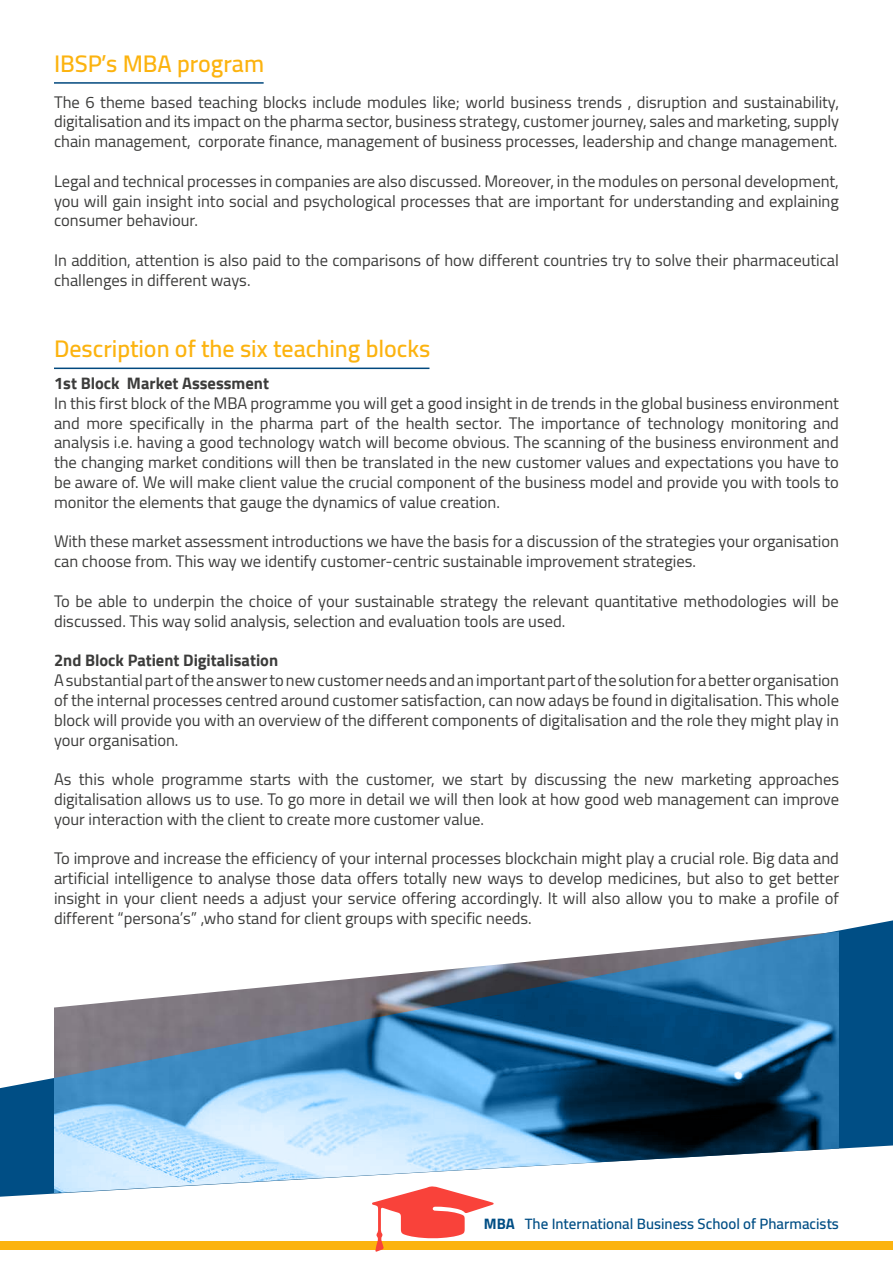
<style>
.page{position:relative;width:893px;height:1263px;background:#fff}
.page>*{position:absolute;margin:0;border:0;box-sizing:border-box;transform-origin:0 0}
.t1{font:600 24px "Cairo";color:#fcb30f}
.t2{font:16.5px/19.8px "Cairo";color:#3c3c3b;text-align:justify}
.t3{font:700 16.5px "Cairo";color:#3c3c3b}
.t4{font:600 15px "Cairo";color:#004e85}
.s1{font-weight:700}
</style>
<div class="page">
<svg style="left:0;top:920px;width:893px;height:277px"></svg>
<div style="left:0;top:1242px;width:893px;height:8px;background:#fcb30f"></div>
<hr style="left:54px;top:82px;width:210px;height:2px;background:#01487e">
<hr style="left:54px;top:368px;width:375px;height:1px;background:#01487e">
<svg style="left:372px;top:1186px;width:122px;height:66px"></svg>
<h1 class="t1" style="left:54px;top:43px;width:212px">IBSP’s MBA program</h1>
<p class="t2" style="left:54px;top:92px;width:787px">The 6 theme based teaching blocks include modules like; world business trends , disruption and sustainability, digitalisation and its impact on the pharma sector, business strategy, customer journey, sales and marketing, supply chain management, corporate finance, management of business processes, leadership and change management.</p>
<p class="t2" style="left:54px;top:171px;width:786px">Legal and technical processes in companies are also discussed. Moreover, in the modules on personal development, you will gain insight into social and psychological processes that are important for understanding and explaining consumer behaviour.</p>
<p class="t2" style="left:54px;top:250px;width:786px">In addition, attention is also paid to the comparisons of how different countries try to solve their pharmaceutical challenges in different ways.</p>
<h1 class="t1" style="left:54px;top:328px;width:378px">Description of the six teaching blocks</h1>
<p class="t3" style="left:54px;top:374px;width:216px">1st Block Market Assessment</p>
<p class="t2" style="left:54px;top:393px;width:787px">In this first block of the MBA programme you will get a good insight in de trends in the global business environment and more specifically in the pharma part of the health sector. The importance of technology monitoring and analysis i.e. having a good technology watch will become obvious. The scanning of the business environment and the changing market conditions will then be translated in the new customer values and expectations you have to be aware of. We will make client value the crucial component of the business model and provide you with tools to monitor the elements that gauge the dynamics of value creation.</p>
<p class="t2" style="left:54px;top:532px;width:786px">With these market assessment introductions we have the basis for a discussion of the strategies your organisation can choose from. This way we identify customer-centric sustainable improvement strategies.</p>
<p class="t2" style="left:54px;top:591px;width:786px">To be able to underpin the choice of your sustainable strategy the relevant quantitative methodologies will be discussed. This way solid analysis, selection and evaluation tools are used.</p>
<p class="t3" style="left:54px;top:651px;width:226px">2nd Block Patient Digitalisation</p>
<p class="t2" style="left:54px;top:670px;width:787px">A substantial part of the answer to new customer needs and an important part of the solution for a better organisation of the internal processes centred around customer satisfaction, can now adays be found in digitalisation. This whole block will provide you with an overview of the different components of digitalisation and the role they might play in your organisation.</p>
<p class="t2" style="left:54px;top:769px;width:787px">As this whole programme starts with the customer, we start by discussing the new marketing approaches digitalisation allows us to use. To go more in detail we will then look at how good web management can improve your interaction with the client to create more customer value.</p>
<p class="t2" style="left:54px;top:848px;width:786px">To improve and increase the efficiency of your internal processes blockchain might play a crucial role. Big data and artificial intelligence to analyse those data offers totally new ways to develop medicines, but also to get better insight in your client needs a adjust your service offering accordingly. It will also allow you to make a profile of different “persona’s” ,who stand for client groups with specific needs.</p>
<p class="t4" style="left:484px;top:1210px;width:357px"><span class="s1">MBA</span> The International Business School of Pharmacists</p>
</div>
